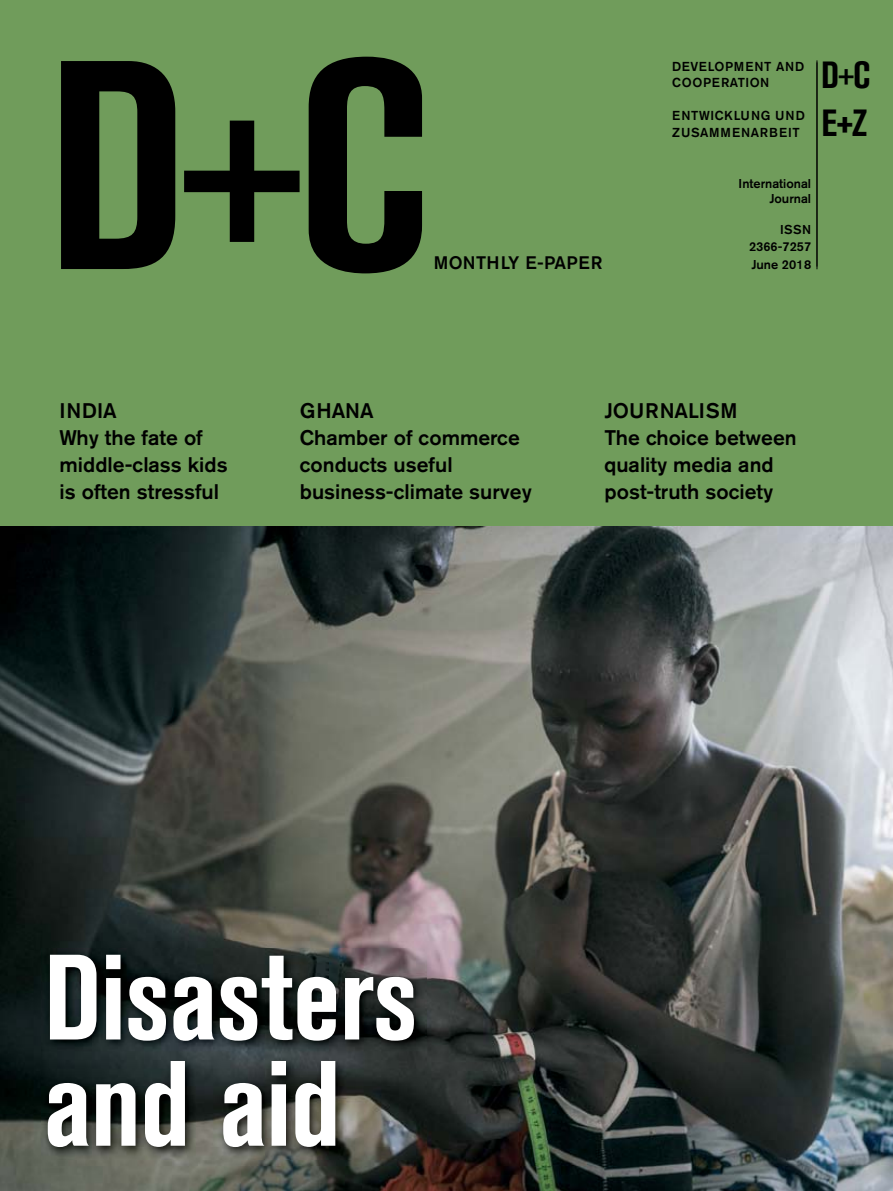
<style>
.page{position:relative;width:893px;height:1191px;background:#fff}
.page>*{position:absolute;margin:0;border:0;box-sizing:border-box;transform-origin:0 0}
.t1{font:700 condensed 294.45px "Akzidenz Grotesk BE";color:#000}
.t2{font:700 condensed 120px/106.2px "Akzidenz Grotesk BE";letter-spacing:-.005em;color:#fff}
.t3{font:700 condensed 37.5px/48.8px "Akzidenz Grotesk BE";color:#000}
.t4{font:500 21px/27px "Akzidenz Grotesk BE";color:#000}
.t5{font:500 18px "Akzidenz Grotesk BE";letter-spacing:.02em;color:#000}
.t6{font:500 12.9px/16.5px "Akzidenz Grotesk BE";letter-spacing:.06em;color:#000}
.t7{font:500 12.9px/16.5px "Akzidenz Grotesk BE";letter-spacing:.04em;color:#000}
.t8{font:500 12.75px/17.7px "Akzidenz Grotesk BE";color:#000;text-align:right}
.s1{font-weight:400}
</style>
<div class="page">
<div style="left:0;top:0;width:893px;height:535px;background:#709c5b"></div>
<hr style="left:817px;top:60px;width:1px;height:209px;background:#000">
<img style="left:0;top:526px;width:893px;height:665px">
<img style="left:41px;top:948px;width:385px;height:211px">
<p class="t1" style="left:46px;top:-2px;width:385px">D<span class="s1">+</span>C</p>
<p class="t3" style="left:821px;top:50px;width:51px">D<span class="s1">+</span>C<br>E+Z</p>
<p class="t7" style="left:672px;top:58px;width:134px">DEVELOPMENT AND<br>COOPERATION</p>
<p class="t6" style="left:672px;top:107px;width:134px">ENTWICKLUNG UND<br>ZUSAMMENARBEIT</p>
<p class="t8" style="left:739px;top:175px;width:74px;line-height:15.3px">International<br>Journal</p>
<p class="t8" style="left:749px;top:220px;width:64px;text-align:justify;text-indent:31px">ISSN 2366-7257<br>June 2018</p>
<p class="t5" style="left:434px;top:252px;width:170px">MONTHLY E-PAPER</p>
<p class="t4" style="left:60px;top:396px;width:170px">INDIA<br>Why the fate of middle-class kids is often stressful</p>
<p class="t4" style="left:300px;top:396px;width:234px">GHANA<br>Chamber of commerce conducts useful business-climate survey</p>
<p class="t4" style="left:605px;top:396px;width:194px">JOURNALISM<br>The choice between quality media and post-truth society</p>
<p class="t2" style="left:44px;top:944px;width:376px">Disasters and aid</p>
</div>
